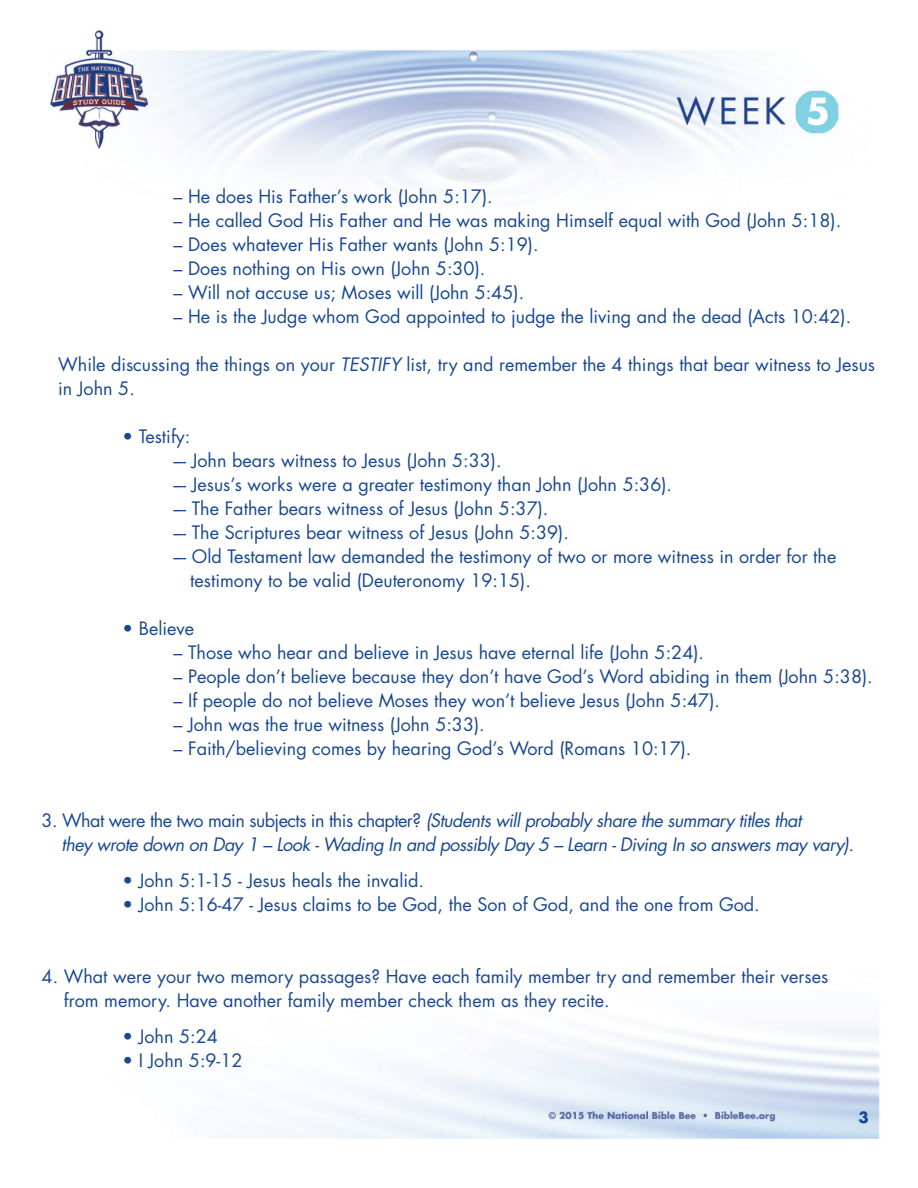
<style>
.page{position:relative;width:918px;height:1188px;background:#fff}
.page>*{position:absolute;margin:0;border:0;box-sizing:border-box;transform-origin:0 0}
.t1{font:18px "Futura";color:#184892}
.t2{font:italic 18px "Futura";letter-spacing:-.03em;color:#184892}
.t3{font:700 15px "Futura";color:#184892}
.s1{font-style:italic}
.s2{font-style:normal}
</style>
<div class="page">
<img style="left:49px;top:30px;width:831px;height:1109px">
<p class="t1" style="left:174px;top:185px;width:321px">– He does His Father’s work (John 5:17).</p>
<p class="t1" style="left:174px;top:209px;width:669px">– He called God His Father and He was making Himself equal with God (John 5:18).</p>
<p class="t1" style="left:174px;top:233px;width:367px">– Does whatever His Father wants (John 5:19).</p>
<p class="t1" style="left:174px;top:257px;width:313px">– Does nothing on His own (John 5:30).</p>
<p class="t1" style="left:174px;top:281px;width:352px">– Will not accuse us; Moses will (John 5:45).</p>
<p class="t1" style="left:174px;top:305px;width:679px">– He is the Judge whom God appointed to judge the living and the dead (Acts 10:42).</p>
<p class="t1" style="left:58px;top:353px;width:818px">While discussing the things on your <span class="s1">TESTIFY</span> list, try and remember the 4 things that bear witness to Jesus</p>
<p class="t1" style="left:58px;top:377px;width:78px">in John 5.</p>
<p class="t1" style="left:123px;top:425px;width:69px">• Testify:</p>
<p class="t1" style="left:174px;top:449px;width:330px">–- John bears witness to Jesus (John 5:33).</p>
<p class="t1" style="left:174px;top:473px;width:500px">–- Jesus’s works were a greater testimony than John (John 5:36).</p>
<p class="t1" style="left:174px;top:497px;width:376px">–- The Father bears witness of Jesus (John 5:37).</p>
<p class="t1" style="left:174px;top:521px;width:397px">–- The Scriptures bear witness of Jesus (John 5:39).</p>
<p class="t1" style="left:174px;top:545px;width:664px">–- Old Testament law demanded the testimony of two or more witness in order for the</p>
<p class="t1" style="left:190px;top:569px;width:342px">testimony to be valid (Deuteronomy 19:15).</p>
<p class="t1" style="left:123px;top:617px;width:73px">• Believe</p>
<p class="t1" style="left:174px;top:641px;width:532px">– Those who hear and believe in Jesus have eternal life (John 5:24).</p>
<p class="t1" style="left:174px;top:665px;width:701px">– People don’t believe because they don’t have God’s Word abiding in them (John 5:38).</p>
<p class="t1" style="left:174px;top:689px;width:548px">– If people do not believe Moses they won’t believe Jesus (John 5:47).</p>
<p class="t1" style="left:174px;top:713px;width:313px">– John was the true witness (John 5:33).</p>
<p class="t1" style="left:174px;top:737px;width:519px">– Faith/believing comes by hearing God’s Word (Romans 10:17).</p>
<p class="t2" style="left:42px;top:809px;width:761px"><span class="s2">3. What were the two main subjects in this chapter?</span> (Students will probably share the summary titles that</p>
<p class="t2" style="left:62px;top:833px;width:794px">they wrote down on Day 1 – Look - Wading In and possibly Day 5 – Learn - Diving In so answers may vary).</p>
<p class="t1" style="left:123px;top:869px;width:303px">• John 5:1-15 - Jesus heals the invalid.</p>
<p class="t1" style="left:123px;top:893px;width:639px">• John 5:16-47 - Jesus claims to be God, the Son of God, and the one from God.</p>
<p class="t1" style="left:42px;top:965px;width:788px">4. What were your two memory passages? Have each family member try and remember their verses</p>
<p class="t1" style="left:64px;top:989px;width:548px">from memory. Have another family member check them as they recite.</p>
<p class="t1" style="left:123px;top:1025px;width:97px">• John 5:24</p>
<p class="t1" style="left:123px;top:1049px;width:122px">• I John 5:9-12</p>
<p class="t3" style="left:859px;top:1108px;width:12px">3</p>
</div>
